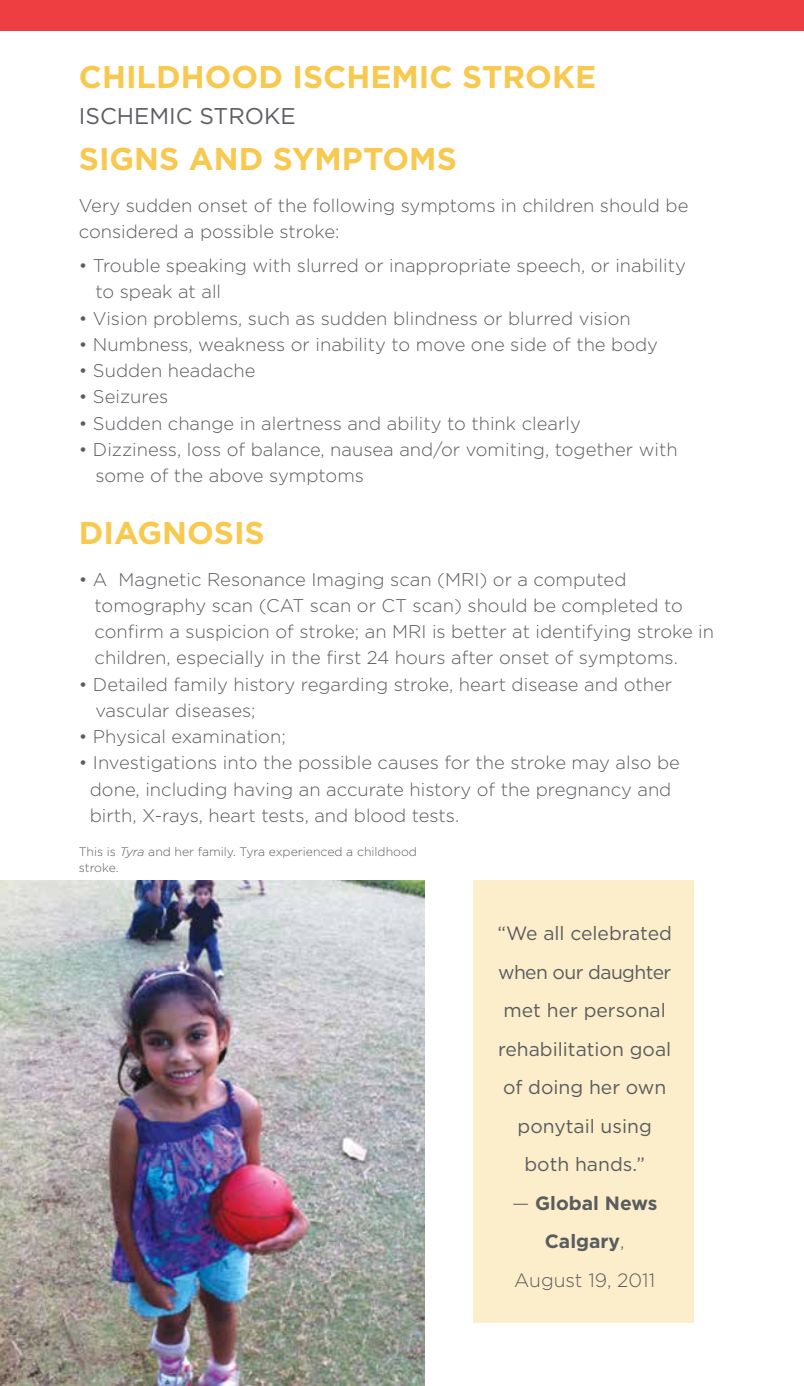
<style>
.page{position:relative;width:804px;height:1386px;background:#fff}
.page>*{position:absolute;margin:0;border:0;box-sizing:border-box;transform-origin:0 0}
.t1{font:700 31.5px "Gotham";color:#f7c950}
.t2{font:22.75px "Gotham";color:#5a5c60}
.t3{font:19.25px/38.5px "Gotham";color:#5a5c60;text-align:center}
.t4{font:700 19.25px/38.5px "Gotham";color:#5a5c60;text-align:center}
.t5{font:300 18.38px/26.2px "Gotham";color:#5a5c60}
.t6{font:300 12.25px/15.8px "Gotham";color:#5a5c60}
.s1{font-style:italic}
.s2{font-weight:300}
</style>
<div class="page">
<div style="left:0;top:0;width:803px;height:30px;background:#ef3e42"></div>
<img style="left:0;top:880px;width:424px;height:506px">
<div style="left:472px;top:880px;width:221px;height:443px;background:#fceeca"></div>
<h1 class="t1" style="left:79px;top:56px;width:518px">CHILDHOOD ISCHEMIC STROKE</h1>
<p class="t2" style="left:79px;top:101px;width:218px">ISCHEMIC STROKE</p>
<h1 class="t1" style="left:79px;top:138px;width:379px">SIGNS AND SYMPTOMS</h1>
<p class="t5" style="left:79px;top:192px;width:611px">Very sudden onset of the following symptoms in children should be considered a possible stroke:</p>
<p class="t5" style="left:95px;top:252px;width:591px;text-indent:-17px">• Trouble speaking with slurred or inappropriate speech, or inability to speak at all</p>
<p class="t5" style="left:79px;top:305px;width:553px">• Vision problems, such as sudden blindness or blurred vision</p>
<p class="t5" style="left:79px;top:331px;width:580px">• Numbness, weakness or inability to move one side of the body</p>
<p class="t5" style="left:79px;top:357px;width:178px">• Sudden headache</p>
<p class="t5" style="left:79px;top:383px;width:91px">• Seizures</p>
<p class="t5" style="left:79px;top:410px;width:503px">• Sudden change in alertness and ability to think clearly</p>
<p class="t5" style="left:95px;top:436px;width:583px;text-indent:-17px">• Dizziness, loss of balance, nausea and/or vomiting, together with some of the above symptoms</p>
<h1 class="t1" style="left:79px;top:512px;width:187px">DIAGNOSIS</h1>
<p class="t5" style="left:94px;top:565px;width:620px;text-indent:-16px">• A Magnetic Resonance Imaging scan (MRI) or a computed tomography scan (CAT scan or CT scan) should be completed to confirm a suspicion of stroke; an MRI is better at identifying stroke in children, especially in the first 24 hours after onset of symptoms.</p>
<p class="t5" style="left:95px;top:670px;width:578px;text-indent:-17px">• Detailed family history regarding stroke, heart disease and other vascular diseases;</p>
<p class="t5" style="left:79px;top:723px;width:208px">• Physical examination;</p>
<p class="t5" style="left:90px;top:749px;width:591px;text-indent:-11px">• Investigations into the possible causes for the stroke may also be done, including having an accurate history of the pregnancy and birth, X-rays, heart tests, and blood tests.</p>
<p class="t6" style="left:79px;top:844px;width:339px">This is <span class="s1">Tyra</span> and her family. Tyra experienced a childhood stroke.</p>
<p class="t3" style="left:497px;top:914px;width:176px">“We all celebrated when our daughter met her personal rehabilitation goal of doing her own ponytail using both hands.”</p>
<p class="t4" style="left:512px;top:1184px;width:147px"><span class="s2">—</span> Global News<br>Calgary<span class="s2">,<br>August 19, 2011</span></p>
</div>
